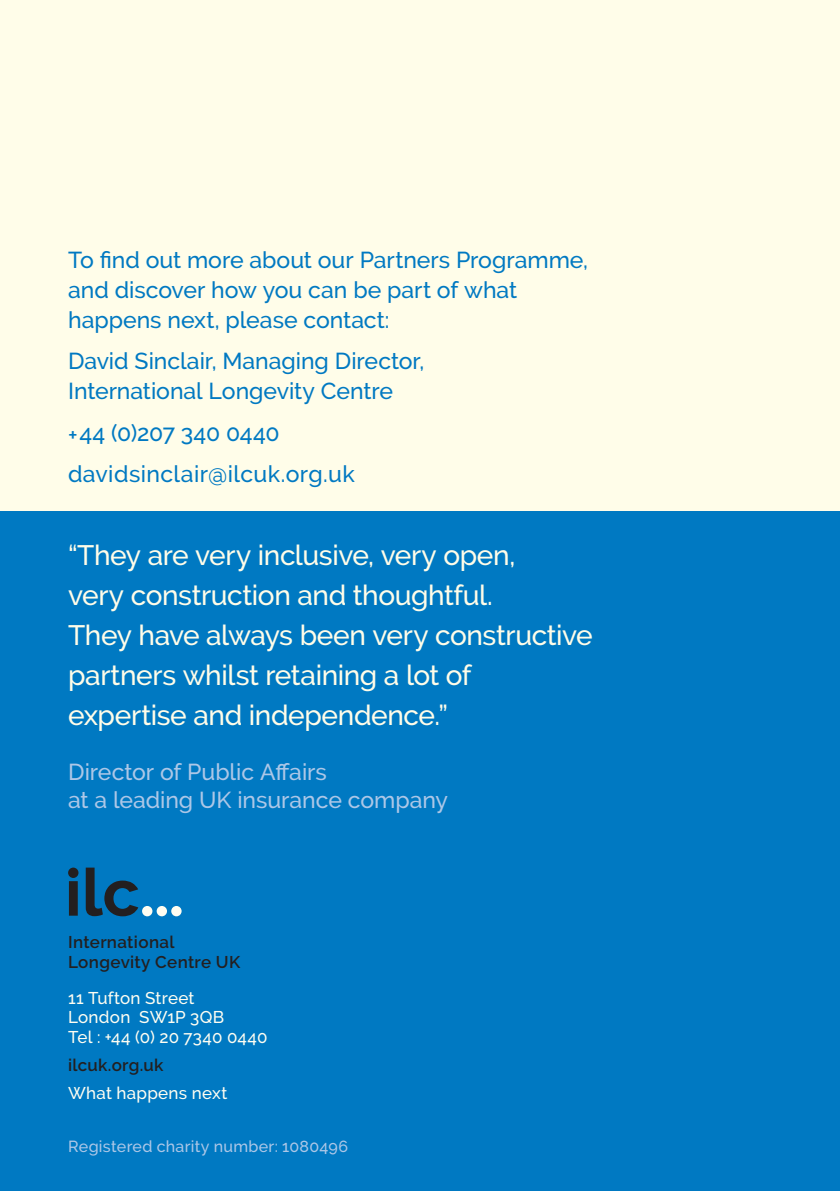
<style>
.page{position:relative;width:840px;height:1191px;background:#fff}
.page>*{position:absolute;margin:0;border:0;box-sizing:border-box;transform-origin:0 0}
.t1{font:500 28px/40px "Raleway";letter-spacing:-.015em;color:#fffde9}
.t2{font:500 23px/30px "Raleway";color:#0079c2}
.t3{font:500 23px/28px "Raleway";color:#adc7e7}
.t4{font:500 17px/19.8px "Raleway";letter-spacing:.015em;color:#fffef2}
.t5{font:600 17px/19.8px "Raleway";letter-spacing:.02em;color:#231f20}
.t6{font:500 16px "Raleway";letter-spacing:.02em;color:#adc7e7}
</style>
<div class="page">
<div style="left:0;top:510px;width:839px;height:681px;background:#0079c2"></div>
<div style="left:0;top:0;width:839px;height:510px;background:#fffde9"></div>
<div style="left:142px;top:906px;width:10px;height:10px;background:#fffef2;border-radius:50%"></div>
<div style="left:156px;top:906px;width:11px;height:10px;background:#fffef2;border-radius:50%"></div>
<div style="left:171px;top:906px;width:10px;height:10px;background:#fffef2;border-radius:50%"></div>
<svg style="left:69px;top:867px;width:69px;height:49px"></svg>
<p class="t2" style="left:68px;top:245px;width:521px">To find out more about our Partners Programme, and discover how you can be part of what happens next, please contact:</p>
<p class="t2" style="left:68px;top:346px;width:357px">David Sinclair, Managing Director,<br>International Longevity Centre</p>
<p class="t2" style="left:68px;top:417px;width:213px">+44 (0)207 340 0440</p>
<p class="t2" style="left:68px;top:459px;width:288px">davidsinclair@ilcuk.org.uk</p>
<p class="t1" style="left:68px;top:535px;width:526px">“They are very inclusive, very open,<br>very construction and thoughtful.<br>They have always been very constructive partners whilst retaining a lot of expertise and independence.”</p>
<p class="t3" style="left:68px;top:758px;width:381px">Director of Public Affairs<br>at a leading UK insurance company</p>
<p class="t5" style="left:68px;top:932px;width:173px">International<br>Longevity Centre UK</p>
<p class="t4" style="left:68px;top:987px;width:201px">11 Tufton Street<br>London SW1P 3QB<br>Tel : +44 (0) 20 7340 0440</p>
<p class="t5" style="left:68px;top:1055px;width:97px">ilcuk.org.uk</p>
<p class="t4" style="left:68px;top:1083px;width:161px">What happens next</p>
<p class="t6" style="left:68px;top:1137px;width:281px">Registered charity number: 1080496</p>
</div>
